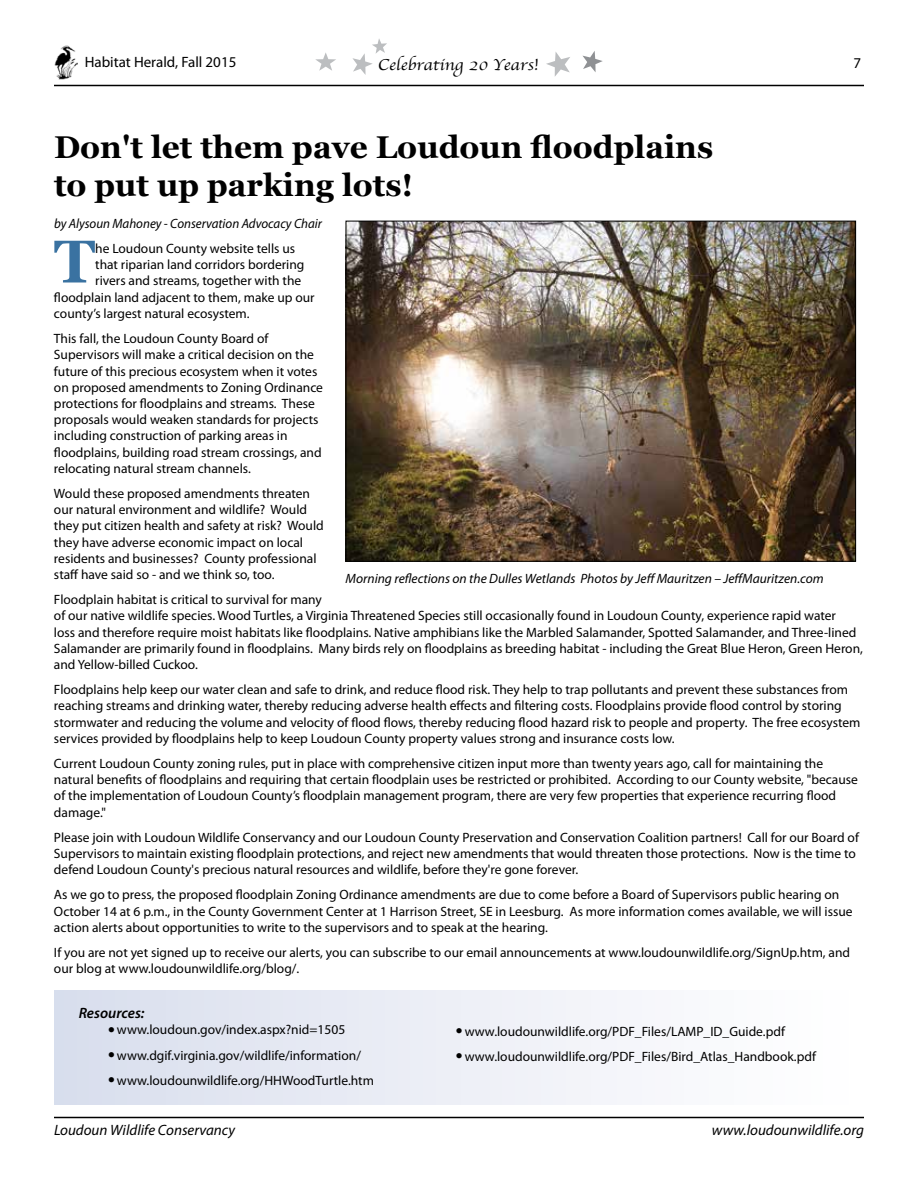
<style>
.page{position:relative;width:918px;height:1188px;background:#fff}
.page>*{position:absolute;margin:0;border:0;box-sizing:border-box;transform-origin:0 0}
.t1{font:700 60.3px "Georgia";color:#3a72a1}
.t2{font:700 31.5px/37.8px "Georgia";color:#000}
.t3{font:16.5px "Apple Chancery";color:#000;scale:1.1 1}
.t4{font:italic 15px "Myriad Pro";color:#000}
.t5{font:15px "Myriad Pro";color:#000}
.t6{font:italic 600 15px "Myriad Pro";color:#000}
.t7{font:13.5px/16.2px "Myriad Pro";color:#000}
.t8{font:italic 13.5px "Myriad Pro";color:#000}
.t9{font:italic 13.5px "Myriad Pro";color:#000;scale:.96 1}
</style>
<div class="page">
<hr style="left:54px;top:1117px;width:810px;height:1px;background:#000">
<hr style="left:54px;top:85px;width:810px;height:1px;background:#000">
<img style="left:54px;top:45px;width:24px;height:34px">
<div style="left:54px;top:990px;width:810px;height:115px;background:linear-gradient(to right,#d9deed,#fff)"></div>
<svg style="left:546px;top:52px;width:24px;height:25px"></svg>
<svg style="left:315px;top:52px;width:21px;height:19px"></svg>
<svg style="left:582px;top:51px;width:21px;height:21px"></svg>
<svg style="left:352px;top:39px;width:35px;height:36px"></svg>
<img style="left:348px;top:223px;width:506px;height:337px">
<p class="t5" style="left:85px;top:52px;width:153px">Habitat Herald, Fall 2015</p>
<p class="t3" style="left:378px;top:51px;width:148px">Celebrating 20 Years!</p>
<p class="t5" style="left:854px;top:54px;width:9px">7</p>
<h2 class="t2" style="left:54px;top:128px;width:661px">Don't let them pave Loudoun floodplains to put up parking lots!</h2>
<p class="t9" style="left:54px;top:215px;width:281px">by Alysoun Mahoney - Conservation Advocacy Chair</p>
<h1 class="t1" style="left:54px;top:223px;width:43px">T</h1>
<p class="t7" style="left:95px;top:240px;width:202px">he Loudoun County website tells us</p>
<p class="t7" style="left:95px;top:256px;width:211px">that riparian land corridors bordering</p>
<p class="t7" style="left:95px;top:273px;width:208px">rivers and streams, together with the</p>
<p class="t7" style="left:54px;top:289px;width:262px">floodplain land adjacent to them, make up our</p>
<p class="t7" style="left:54px;top:305px;width:197px">county’s largest natural ecosystem.</p>
<p class="t7" style="left:54px;top:330px;width:271px">This fall, the Loudoun County Board of Supervisors will make a critical decision on the future of this precious ecosystem when it votes on proposed amendments to Zoning Ordinance protections for floodplains and streams. These proposals would weaken standards for projects including construction of parking areas in floodplains, building road stream crossings, and relocating natural stream channels.</p>
<p class="t7" style="left:54px;top:485px;width:271px">Would these proposed amendments threaten our natural environment and wildlife? Would they put citizen health and safety at risk? Would they have adverse economic impact on local residents and businesses? County professional staff have said so - and we think so, too.</p>
<p class="t7" style="left:54px;top:591px;width:811px">Floodplain habitat is critical to survival for many<br>of our native wildlife species. Wood Turtles, a Virginia Threatened Species still occasionally found in Loudoun County, experience rapid water<br>loss and therefore require moist habitats like floodplains. Native amphibians like the Marbled Salamander, Spotted Salamander, and Three-lined Salamander are primarily found in floodplains. Many birds rely on floodplains as breeding habitat - including the Great Blue Heron, Green Heron, and Yellow-billed Cuckoo.</p>
<p class="t7" style="left:54px;top:681px;width:808px">Floodplains help keep our water clean and safe to drink, and reduce flood risk. They help to trap pollutants and prevent these substances from reaching streams and drinking water, thereby reducing adverse health effects and filtering costs. Floodplains provide flood control by storing stormwater and reducing the volume and velocity of flood flows, thereby reducing flood hazard risk to people and property. The free ecosystem services provided by floodplains help to keep Loudoun County property values strong and insurance costs low.</p>
<p class="t7" style="left:54px;top:755px;width:806px">Current Loudoun County zoning rules, put in place with comprehensive citizen input more than twenty years ago, call for maintaining the natural benefits of floodplains and requiring that certain floodplain uses be restricted or prohibited. According to our County website, "because of the implementation of Loudoun County’s floodplain management program, there are very few properties that experience recurring flood damage."</p>
<p class="t7" style="left:54px;top:829px;width:806px">Please join with Loudoun Wildlife Conservancy and our Loudoun County Preservation and Conservation Coalition partners! Call for our Board of<br>Supervisors to maintain existing floodplain protections, and reject new amendments that would threaten those protections. Now is the time to defend Loudoun County's precious natural resources and wildlife, before they're gone forever.</p>
<p class="t7" style="left:54px;top:886px;width:800px">As we go to press, the proposed floodplain Zoning Ordinance amendments are due to come before a Board of Supervisors public hearing on<br>October 14 at 6 p.m., in the County Government Center at 1 Harrison Street, SE in Leesburg. As more information comes available, we will issue action alerts about opportunities to write to the supervisors and to speak at the hearing.</p>
<p class="t7" style="left:54px;top:944px;width:798px">If you are not yet signed up to receive our alerts, you can subscribe to our email announcements at www.loudounwildlife.org/SignUp.htm, and our blog at www.loudounwildlife.org/blog/.</p>
<p class="t6" style="left:79px;top:1004px;width:67px">Resources:</p>
<p class="t7" style="left:108px;top:1021px;width:239px">● www.loudoun.gov/index.aspx?nid=1505</p>
<p class="t7" style="left:108px;top:1047px;width:254px">● www.dgif.virginia.gov/wildlife/information/</p>
<p class="t7" style="left:108px;top:1072px;width:267px">● www.loudounwildlife.org/HHWoodTurtle.htm</p>
<p class="t8" style="left:346px;top:570px;width:480px">Morning reflections on the Dulles Wetlands Photos by Jeff Mauritzen – JeffMauritzen.com</p>
<p class="t7" style="left:456px;top:1023px;width:331px">● www.loudounwildlife.org/PDF_Files/LAMP_ID_Guide.pdf</p>
<p class="t7" style="left:456px;top:1048px;width:362px">● www.loudounwildlife.org/PDF_Files/Bird_Atlas_Handbook.pdf</p>
<p class="t4" style="left:54px;top:1121px;width:183px">Loudoun Wildlife Conservancy</p>
<p class="t4" style="left:712px;top:1121px;width:154px">www.loudounwildlife.org</p>
</div>
